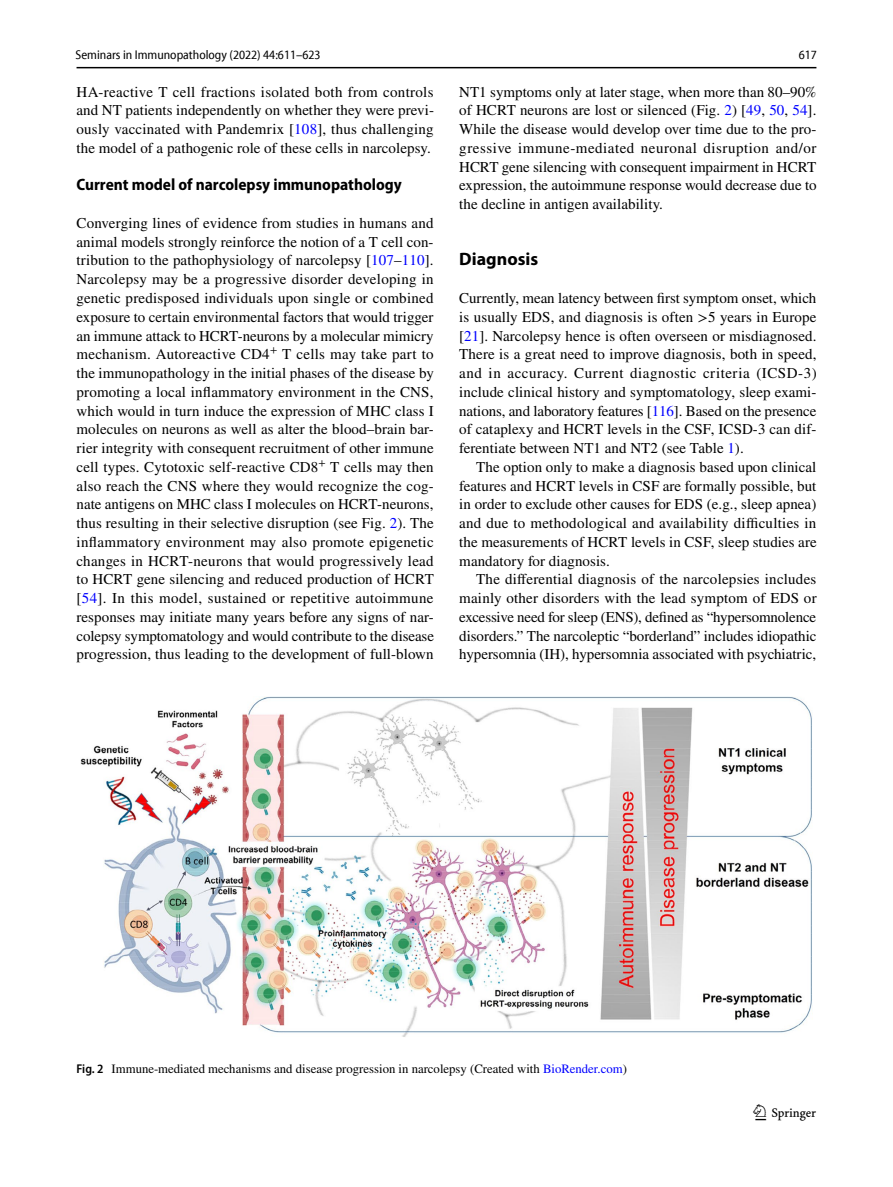
<style>
.page{position:relative;width:893px;height:1187px;background:#fff}
.page>*{position:absolute;margin:0;border:0;box-sizing:border-box;transform-origin:0 0}
.t1{font:22.5px "Springnew Regular 3";color:#000}
.t2{font:700 18px "Myriad Pro";color:#000}
.t3{font:700 semi-condensed 16.5px "Myriad Pro";color:#000}
.t4{font:15px/18.8px "STIX";letter-spacing:.005em;color:#000;text-align:justify}
.t5{font:12.75px "STIX";color:#000}
.t6{font:semi-condensed 12.75px "Myriad Pro Unic";color:#000}
.s1{color:#00f}
.s2{font-family:"Myriad Pro";font-weight:600;font-stretch:semi-condensed}
</style>
<div class="page">
<hr style="left:77px;top:67px;width:739px;height:1px;background:#000">
<img style="left:81px;top:696px;width:731px;height:341px">
<p class="t6" style="left:76px;top:50px;width:247px">Seminars in Immunopathology (2022) 44:611–623</p>
<p class="t6" style="left:799px;top:50px;width:20px">617</p>
<p class="t4" style="left:77px;top:83px;width:359px">HA-reactive T cell fractions isolated both from controls and NT patients independently on whether they were previ&shy;ously vaccinated with Pandemrix [<span class="s1">108</span>], thus challenging the model of a pathogenic role of these cells in narcolepsy.</p>
<p class="t3" style="left:77px;top:176px;width:327px">Current model of narcolepsy immunopathology</p>
<p class="t4" style="left:77px;top:214px;width:359px">Converging lines of evidence from studies in humans and animal models strongly reinforce the notion of a T cell con&shy;tribution to the pathophysiology of narcolepsy [<span class="s1">107</span>–<span class="s1">110</span>].<br>Narcolepsy may be a progressive disorder developing in genetic predisposed individuals upon single or combined exposure to certain environmental factors that would trigger an immune attack to HCRT-neurons by a molecular mimicry mechanism. Autoreactive CD4<sup>+</sup> T cells may take part to the immunopathology in the initial phases of the disease by promoting a local inflammatory environment in the CNS, which would in turn induce the expression of MHC class I molecules on neurons as well as alter the blood–brain bar&shy;rier integrity with consequent recruitment of other immune cell types. Cytotoxic self-reactive CD8<sup>+</sup> T cells may then also reach the CNS where they would recognize the cog&shy;nate antigens on MHC class I molecules on HCRT-neurons, thus resulting in their selective disruption (see Fig. <span class="s1">2</span>). The inflammatory environment may also promote epigenetic changes in HCRT-neurons that would progressively lead to HCRT gene silencing and reduced production of HCRT [<span class="s1">54</span>]. In this model, sustained or repetitive autoimmune responses may initiate many years before any signs of nar&shy;colepsy symptomatology and would contribute to the disease progression, thus leading to the development of full-blown</p>
<p class="t4" style="left:459px;top:83px;width:359px">NT1 symptoms only at later stage, when more than 80–90% of HCRT neurons are lost or silenced (Fig. <span class="s1">2</span>) [<span class="s1">49</span>, <span class="s1">50</span>, <span class="s1">54</span>].<br>While the disease would develop over time due to the pro&shy;gressive immune-mediated neuronal disruption and/or HCRT gene silencing with consequent impairment in HCRT expression, the autoimmune response would decrease due to the decline in antigen availability.</p>
<p class="t2" style="left:459px;top:248px;width:81px">Diagnosis</p>
<p class="t4" style="left:459px;top:289px;width:359px">Currently, mean latency between first symptom onset, which is usually EDS, and diagnosis is often &gt;5 years in Europe [<span class="s1">21</span>]. Narcolepsy hence is often overseen or misdiagnosed.<br>There is a great need to improve diagnosis, both in speed, and in accuracy. Current diagnostic criteria (ICSD-3) include clinical history and symptomatology, sleep exami&shy;nations, and laboratory features [<span class="s1">116</span>]. Based on the presence of cataplexy and HCRT levels in the CSF, ICSD-3 can dif&shy;ferentiate between NT1 and NT2 (see Table <span class="s1">1</span>).</p>
<p class="t4" style="left:459px;top:458px;width:359px;text-indent:17px">The option only to make a diagnosis based upon clinical features and HCRT levels in CSF are formally possible, but in order to exclude other causes for EDS (e.g., sleep apnea) and due to methodological and availability difficulties in the measurements of HCRT levels in CSF, sleep studies are mandatory for diagnosis.</p>
<p class="t4" style="left:459px;top:571px;width:359px;text-indent:17px">The differential diagnosis of the narcolepsies includes mainly other disorders with the lead symptom of EDS or excessive need for sleep (ENS), defined as “hypersomnolence disorders.” The narcoleptic “borderland” includes idiopathic hypersomnia (IH), hypersomnia associated with psychiatric,</p>
<p class="t5" style="left:77px;top:1059px;width:552px"><span class="s2">Fig. 2</span> Immune-mediated mechanisms and disease progression in narcolepsy (Created with <span class="s1">BioRender.com</span>)</p>
<h1 class="t1" style="left:755px;top:1104px;width:62px">1 3</h1>
</div>
